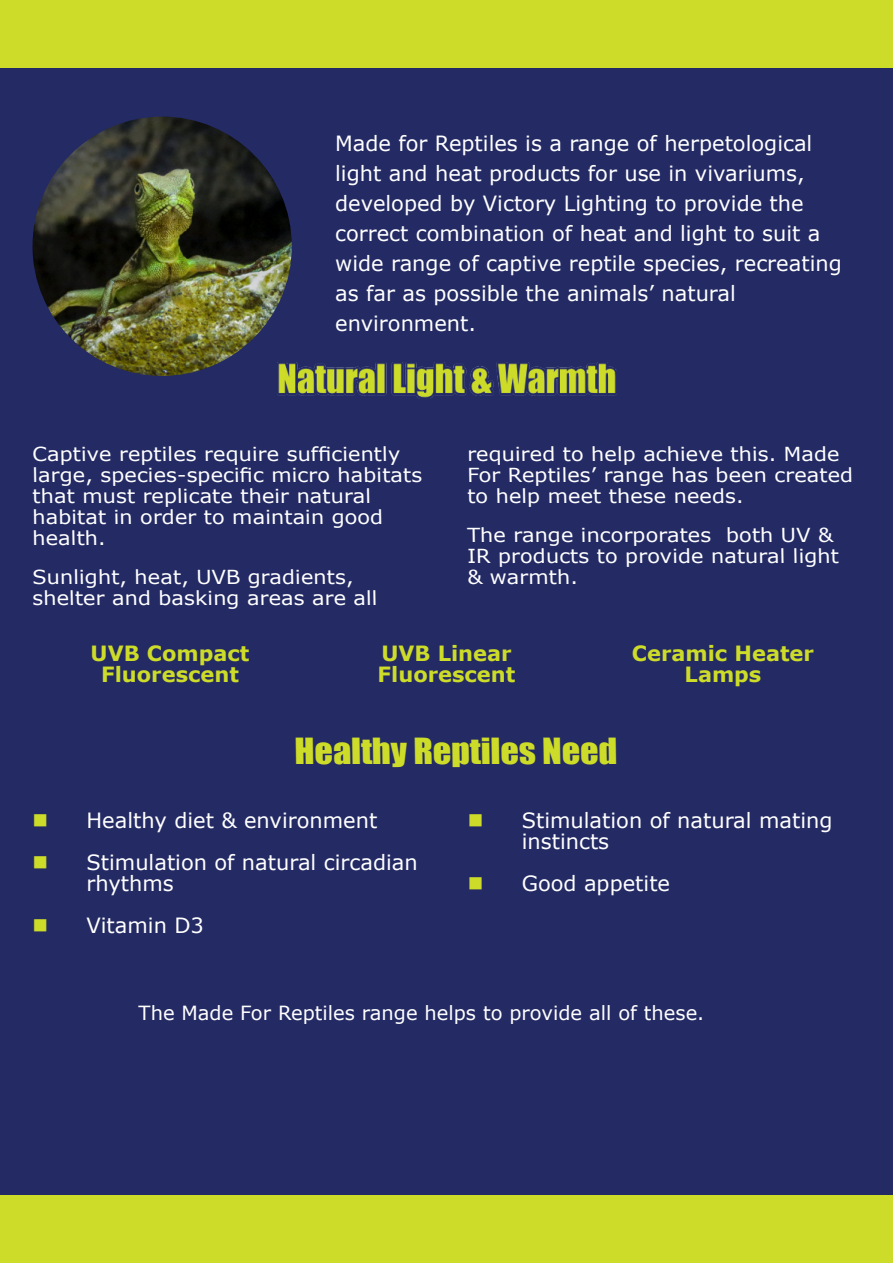
<style>
.page{position:relative;width:893px;height:1263px;background:#fff}
.page>*{position:absolute;margin:0;border:0;box-sizing:border-box;transform-origin:0 0}
.t1{font:33.15px "Impact";color:#cddc28;scale:1.09 1}
.t2{font:21px/30px "Verdana";color:#fff}
.t3{font:700 21px/21px "Verdana";color:#cddc28;text-align:center}
.t4{font:19.5px "Verdana";color:#fff}
.t5{font:19.35px/21px "Verdana";color:#fff;scale:1.09 1}
.s1{color:#cddc28}
</style>
<div class="page">
<div style="left:0;top:0;width:893px;height:68px;background:#cddc28"></div>
<div style="left:0;top:1195px;width:893px;height:68px;background:#cddc28"></div>
<div style="left:0;top:68px;width:893px;height:1127px;background:#232a64"></div>
<img style="left:33px;top:117px;width:259px;height:259px;border-radius:50%">
<img style="left:277px;top:362px;width:339px;height:36px">
<p class="t2" style="left:335px;top:130px;width:508px">Made for Reptiles is a range of herpetological light and heat products for use in vivariums, developed by Victory Lighting to provide the correct combination of heat and light to suit a wide range of captive reptile species, recreating as far as possible the animals’ natural environment.</p>
<p class="t5" style="left:33px;top:445px;width:360px">Captive reptiles require sufficiently large, species-specific micro habitats that must replicate their natural habitat in order to maintain good health.</p>
<p class="t5" style="left:33px;top:568px;width:318px">Sunlight, heat, UVB gradients, shelter and basking areas are all</p>
<p class="t5" style="left:467px;top:445px;width:356px">required to help achieve this. Made<br>For Reptiles’ range has been created to help meet these needs.</p>
<p class="t5" style="left:467px;top:526px;width:343px">The range incorporates both UV &amp;<br>IR products to provide natural light &amp; warmth.</p>
<p class="t3" style="left:91px;top:645px;width:160px">UVB Compact<br>Fluorescent</p>
<p class="t3" style="left:378px;top:645px;width:139px;text-align:left">UVB Linear<br>Fluorescent</p>
<p class="t3" style="left:632px;top:645px;width:184px">Ceramic Heater<br>Lamps</p>
<h1 class="t1" style="left:295px;top:737px;width:298px">Healthy Reptiles Need</h1>
<p class="t2" style="left:33px;top:807px;width:346px"><span class="s1">■</span> Healthy diet &amp; environment</p>
<p class="t2" style="left:87px;top:853px;width:333px;line-height:21px;text-indent:-54px"><span class="s1">■</span> Stimulation of natural circadian rhythms</p>
<p class="t2" style="left:33px;top:912px;width:173px"><span class="s1">■</span> Vitamin D3</p>
<p class="t2" style="left:522px;top:811px;width:312px;line-height:21px;text-indent:-54px"><span class="s1">■</span> Stimulation of natural mating instincts</p>
<p class="t2" style="left:468px;top:870px;width:204px"><span class="s1">■</span> Good appetite</p>
<p class="t4" style="left:139px;top:1005px;width:567px">The Made For Reptiles range helps to provide all of these.</p>
</div>
